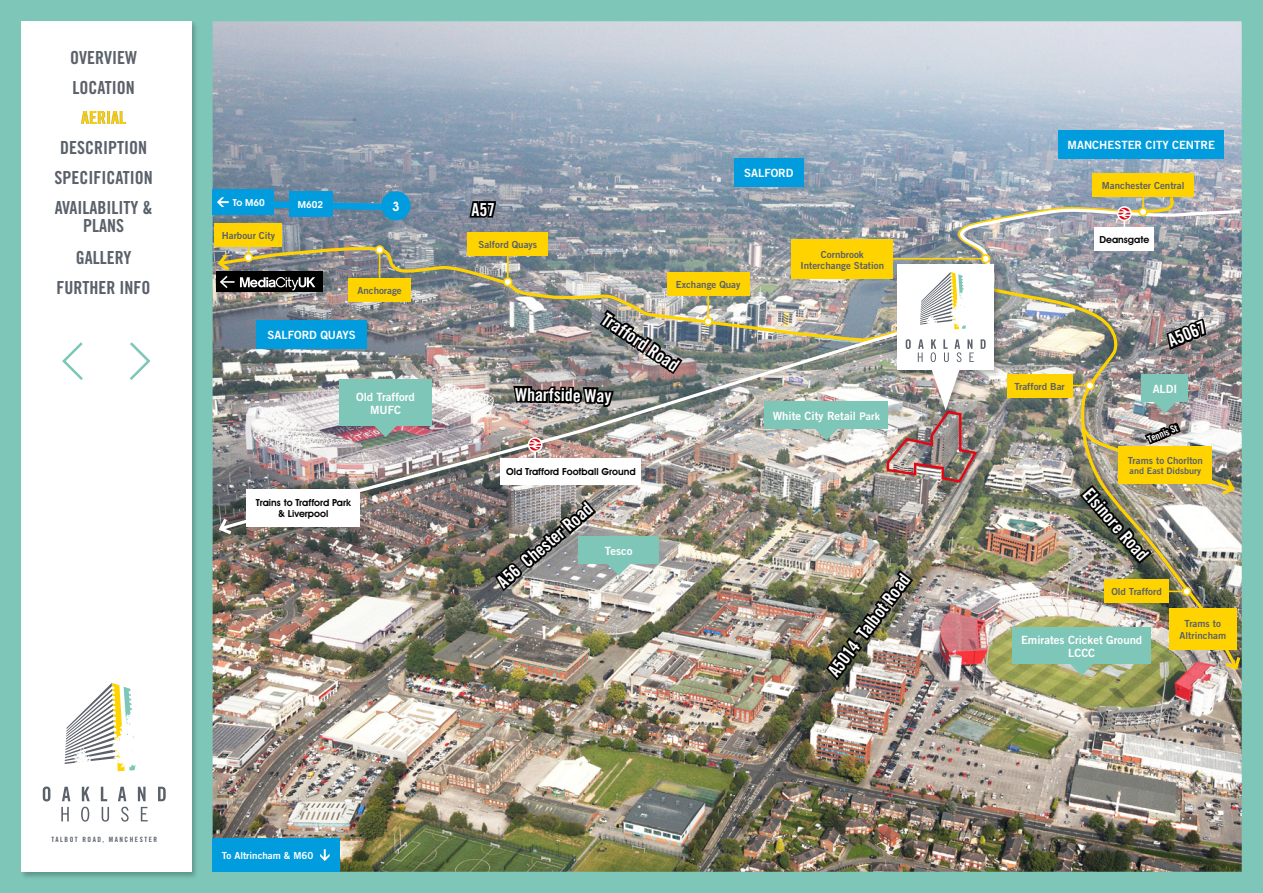
<style>
.page{position:relative;width:1263px;height:893px;background:#7ec7b8}
.page>*{position:absolute;margin:0;border:0;box-sizing:border-box;transform-origin:0 0}
.t1{font:18px/30px "Trade Gothic LT Std Bd Cn 20";color:#5a616a;text-align:center}
.t2{font:18px "Trade Gothic LT Std Bd Cn 20";color:#ffd300}
.t3{font:17.85px "Trade Gothic Bold Cond Twenty";color:#fff}
.t4{font:600 13.05px "Avant Garde IT Cby BT";color:#fff}
.t5{font:11.4px/13.6px "Trade Gothic Bold Two";color:#fff;text-align:center}
.t6{font:9.75px/11.7px "Trade Gothic Bold Two";color:#5a616a;text-align:center}
.t7{font:600 9.75px/11.7px "Avant Garde IT Cby BT";color:#000;text-align:center}
.t8{font:9.75px "Trade Gothic Bold Two";color:#fff}
.t9{font:600 9.75px "Avant Garde IT Cby BT";color:#fff}
.t10{font:9.75px "Trade Gothic Bold Cond Twenty";color:#fff}
.t11{font:9px "Trade Gothic Bold Two";color:#5a616a}
.t12{font:7.2px "Trade Gothic Bold Cond Twenty";letter-spacing:.21em;color:#5a616a}
.s1{font-size:10.5px}
</style>
<div class="page">
<div style="left:20px;top:20px;width:179px;height:860px;background:#000;opacity:.25"></div>
<div style="left:21px;top:21px;width:170px;height:851px;background:#fff"></div>
<svg style="left:65px;top:683px;width:72px;height:89px"></svg>
<svg style="left:43px;top:786px;width:7px;height:15px"></svg>
<svg style="left:62px;top:787px;width:8px;height:14px"></svg>
<svg style="left:82px;top:787px;width:8px;height:14px"></svg>
<svg style="left:101px;top:787px;width:6px;height:14px"></svg>
<svg style="left:118px;top:787px;width:8px;height:14px"></svg>
<svg style="left:138px;top:787px;width:8px;height:14px"></svg>
<svg style="left:158px;top:787px;width:8px;height:14px"></svg>
<svg style="left:61px;top:807px;width:8px;height:14px"></svg>
<svg style="left:81px;top:807px;width:8px;height:15px"></svg>
<svg style="left:102px;top:807px;width:7px;height:15px"></svg>
<svg style="left:121px;top:807px;width:8px;height:15px"></svg>
<svg style="left:141px;top:807px;width:7px;height:14px"></svg>
<svg style="left:129px;top:342px;width:22px;height:38px"></svg>
<svg style="left:62px;top:342px;width:21px;height:38px"></svg>
<img style="left:213px;top:21px;width:1029px;height:851px">
<svg style="left:216px;top:194px;width:959px;height:149px;background:#949fad"></svg>
<img style="left:982px;top:533px;width:258px;height:139px">
<svg style="left:1222px;top:653px;width:20px;height:19px"></svg>
<div style="left:1104px;top:579px;width:65px;height:24px;background:#ffd300"></div>
<div style="left:1169px;top:608px;width:67px;height:42px;background:#ffd300"></div>
<div style="left:1183px;top:588px;width:8px;height:7px;background:#fff;border-radius:50%"></div>
<div style="left:1182px;top:587px;width:9px;height:9px;border:2px solid #ffd300;border-radius:50%"></div>
<svg style="left:1169px;top:591px;width:15px;height:1px"></svg>
<img style="left:824px;top:568px;width:92px;height:115px">
<img style="left:1077px;top:533px;width:160px;height:33px">
<img style="left:493px;top:533px;width:106px;height:61px">
<img style="left:217px;top:207px;width:1025px;height:326px">
<svg style="left:217px;top:515px;width:18px;height:22px"></svg>
<div style="left:1092px;top:174px;width:102px;height:23px;background:#ffd300"></div>
<div style="left:1139px;top:208px;width:8px;height:8px;background:#fff;border-radius:50%"></div>
<div style="left:1138px;top:207px;width:10px;height:10px;border:2px solid #ffd300;border-radius:50%"></div>
<hr style="left:1142px;top:189px;width:2px;height:20px;background:#ffd300">
<div style="left:1094px;top:227px;width:60px;height:24px;background:#fff"></div>
<svg style="left:1118px;top:209px;width:13px;height:18px"></svg>
<div style="left:1117px;top:206px;width:15px;height:15px;border:2px solid #fff;border-radius:50%"></div>
<div style="left:247px;top:489px;width:113px;height:38px;background:#fff"></div>
<div style="left:213px;top:838px;width:127px;height:34px;background:#009cde"></div>
<div style="left:792px;top:240px;width:101px;height:39px;background:#ffd300"></div>
<div style="left:982px;top:255px;width:7px;height:8px;background:#fff;border-radius:50%"></div>
<div style="left:981px;top:254px;width:9px;height:9px;border:2px solid #ffd300;border-radius:50%"></div>
<hr style="left:887px;top:258px;width:96px;height:2px;background:#ffd300">
<div style="left:217px;top:272px;width:106px;height:20px;background:#000"></div>
<svg style="left:815px;top:429px;width:22px;height:11px"></svg>
<div style="left:765px;top:401px;width:123px;height:28px;background:#7ec7b8"></div>
<svg style="left:1070px;top:664px;width:23px;height:12px"></svg>
<div style="left:1012px;top:628px;width:139px;height:36px;background:#7ec7b8"></div>
<svg style="left:374px;top:426px;width:23px;height:11px"></svg>
<div style="left:339px;top:380px;width:93px;height:46px;background:#7ec7b8"></div>
<div style="left:1058px;top:131px;width:166px;height:28px;background:#009cde"></div>
<div style="left:734px;top:158px;width:69px;height:29px;background:#009cde"></div>
<div style="left:256px;top:321px;width:111px;height:28px;background:#009cde"></div>
<img style="left:215px;top:240px;width:100px;height:51px">
<div style="left:215px;top:223px;width:67px;height:23px;background:#ffd300"></div>
<div style="left:376px;top:246px;width:7px;height:8px;background:#fff;border-radius:50%"></div>
<div style="left:375px;top:245px;width:9px;height:9px;border:2px solid #ffd300;border-radius:50%"></div>
<svg style="left:379px;top:253px;width:1px;height:25px"></svg>
<div style="left:348px;top:278px;width:63px;height:24px;background:#ffd300"></div>
<div style="left:289px;top:191px;width:43px;height:26px;background:#009cde"></div>
<svg style="left:467px;top:160px;width:31px;height:60px;background:#727b88"></svg>
<div style="left:213px;top:189px;width:61px;height:26px;background:#009cde"></div>
<svg style="left:212px;top:197px;width:202px;height:17px"></svg>
<svg style="left:320px;top:849px;width:10px;height:12px"></svg>
<div style="left:381px;top:191px;width:29px;height:30px;background:#009cde;border-radius:50%"></div>
<svg style="left:1154px;top:402px;width:22px;height:11px"></svg>
<div style="left:1142px;top:374px;width:46px;height:28px;background:#7ec7b8"></div>
<div style="left:895px;top:263px;width:107px;height:154px;background:#000;opacity:.25"></div>
<div style="left:897px;top:264px;width:97px;height:105px;background:#fff"></div>
<img style="left:885px;top:272px;width:100px;height:212px">
<svg style="left:608px;top:564px;width:22px;height:11px"></svg>
<div style="left:578px;top:537px;width:81px;height:27px;background:#7ec7b8"></div>
<div style="left:501px;top:458px;width:140px;height:27px;background:#fff"></div>
<img style="left:511px;top:21px;width:174px;height:446px">
<div style="left:528px;top:437px;width:15px;height:15px;border:2px solid #fff;border-radius:50%"></div>
<h1 class="t1" style="left:70px;top:42px;width:68px;text-align:left">OVERVIEW<br>LOCATION</h1>
<h1 class="t2" style="left:81px;top:107px;width:46px">AERIAL</h1>
<h1 class="t1" style="left:60px;top:133px;width:88px">DESCRIPTION</h1>
<h1 class="t1" style="left:54px;top:163px;width:100px">SPECIFICATION</h1>
<h1 class="t1" style="left:55px;top:199px;width:99px;line-height:18px">AVAILABILITY &amp;<br>PLANS</h1>
<h1 class="t1" style="left:57px;top:242px;width:95px">GALLERY<br>FURTHER INFO</h1>
<p class="t12" style="left:51px;top:835px;width:107px">TALBOT ROAD, MANCHESTER</p>
<p class="t9" style="left:233px;top:197px;width:33px">To M60</p>
<h3 class="t4" style="left:392px;top:198px;width:9px">3</h3>
<p class="t9" style="left:298px;top:199px;width:27px">M602</p>
<h2 class="t3" style="left:471px;top:199px;width:25px">A57</h2>
<p class="t6" style="left:222px;top:229px;width:55px">Harbour City</p>
<p class="t6" style="left:357px;top:284px;width:46px">Anchorage</p>
<p class="t6" style="left:478px;top:239px;width:60px">Salford Quays</p>
<p class="t5" style="left:744px;top:166px;width:51px">SALFORD</p>
<p class="t6" style="left:676px;top:278px;width:66px">Exchange Quay</p>
<p class="t6" style="left:800px;top:248px;width:85px">Cornbrook<br>Interchange Station</p>
<p class="t5" style="left:268px;top:328px;width:90px">SALFORD QUAYS</p>
<p class="t5" style="left:356px;top:390px;width:60px">Old Trafford<br>MUFC</p>
<p class="t7" style="left:256px;top:496px;width:97px">Trains to Trafford Park &amp; Liverpool</p>
<h2 class="t3" style="left:610px;top:308px;width:90px;rotate:34deg">Trafford Road</h2>
<h2 class="t3" style="left:515px;top:383px;width:98px;rotate:1deg">Wharfside Way</h2>
<p class="t7" style="left:506px;top:466px;width:131px">Old Trafford Football Ground</p>
<h2 class="t3" style="left:492px;top:575px;width:121px;rotate:-40deg">A56 Chester Road</h2>
<p class="t5" style="left:605px;top:544px;width:29px">Tesco</p>
<p class="t8" style="left:222px;top:849px;width:93px">To Altrincham &amp; M60</p>
<p class="t5" style="left:773px;top:409px;width:109px">White City Retail <span class="s1">Park</span></p>
<h2 class="t3" style="left:823px;top:668px;width:125px;rotate:-53deg">A5014 Talbot Road</h2>
<p class="t5" style="left:1068px;top:138px;width:149px">MANCHESTER CITY CENTRE</p>
<p class="t6" style="left:1102px;top:180px;width:84px">Manchester Central</p>
<p class="t7" style="left:1099px;top:234px;width:51px">Deansgate</p>
<p class="t6" style="left:1014px;top:380px;width:52px">Trafford Bar</p>
<h2 class="t3" style="left:1164px;top:331px;width:41px;rotate:-22deg">A5067</h2>
<p class="t5" style="left:1153px;top:382px;width:26px">ALDI</p>
<p class="t10" style="left:1146px;top:434px;width:33px;rotate:-23deg">Tennis St</p>
<p class="t6" style="left:1128px;top:454px;width:77px">Trams to Chorlton</p>
<p class="t11" style="left:1130px;top:466px;width:73px">and East Didsbury</p>
<h2 class="t3" style="left:1095px;top:484px;width:91px;rotate:49deg">Elsinore Road</h2>
<p class="t6" style="left:1111px;top:586px;width:52px">Old Trafford</p>
<p class="t5" style="left:1021px;top:633px;width:123px">Emirates Cricket Ground<br>LCCC</p>
<p class="t6" style="left:1179px;top:618px;width:48px">Trams to<br>Altrincham</p>
</div>
